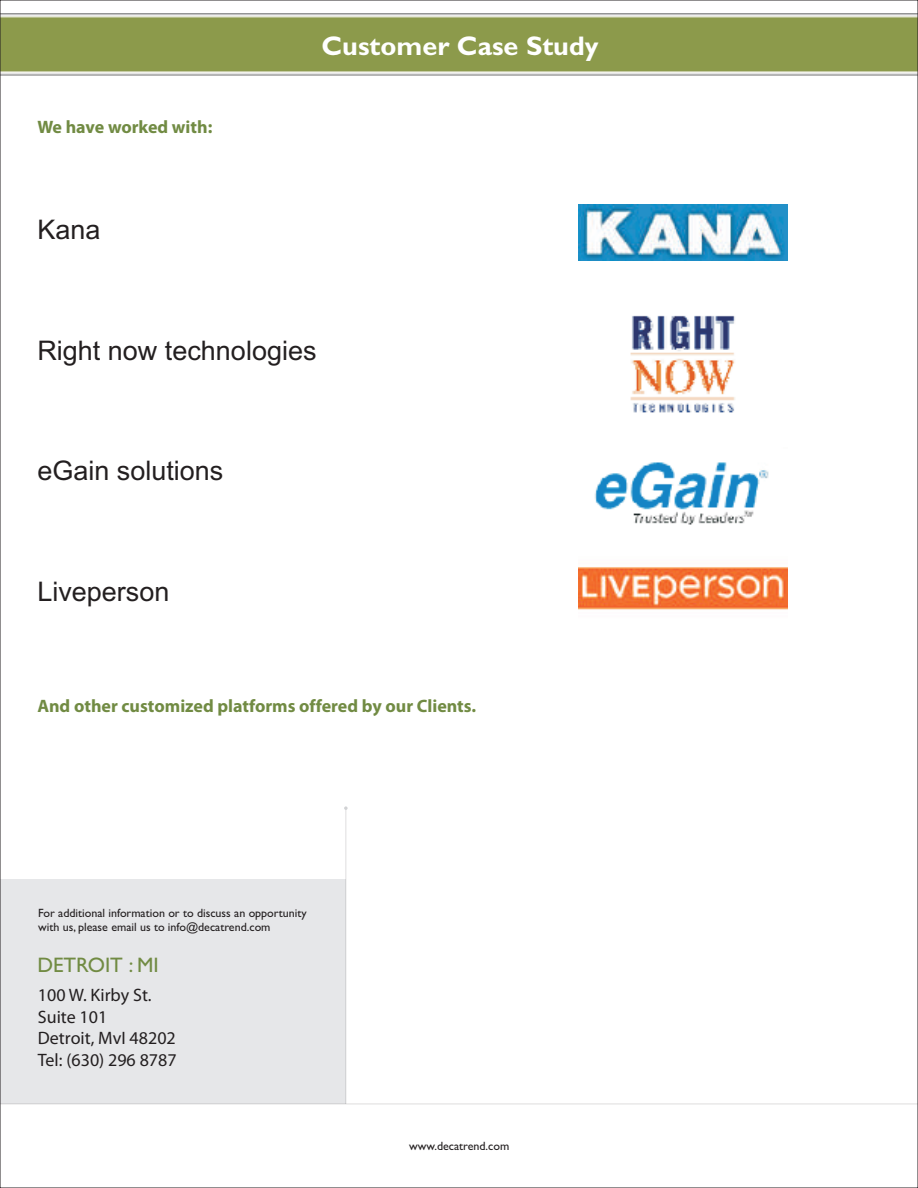
<style>
.page{position:relative;width:918px;height:1188px;background:#fff}
.page>*{position:absolute;margin:0;border:0;box-sizing:border-box;transform-origin:0 0}
.t1{font:27px "Arial";color:#231f20}
.t2{font:700 27px "Gill Sans";color:#fff}
.t3{font:21px "Gill Sans";color:#718b43}
.t4{font:700 18px "Myriad Pro";color:#718b43}
.t5{font:18px/21.6px "Myriad Pro";color:#231f20}
.t6{font:12px/14px "Gill Sans";color:#231f20}
</style>
<div class="page">
<img style="left:2px;top:14px;width:914px;height:62px">
<div style="left:0;top:879px;width:346px;height:225px;background:#e6e7e9"></div>
<hr style="left:0;top:1104px;width:918px;height:1px;background:#f0f0f0">
<hr style="left:345px;top:808px;width:1px;height:296px;background:#231f20;opacity:.15">
<svg style="left:344px;top:806px;width:4px;height:4px"></svg>
<img style="left:578px;top:205px;width:210px;height:55px">
<img style="left:630px;top:315px;width:105px;height:98px">
<img style="left:594px;top:462px;width:175px;height:63px">
<img style="left:578px;top:567px;width:210px;height:43px">
<h3 class="t4" style="left:37px;top:120px;width:176px">We have worked with:</h3>
<h1 class="t1" style="left:37px;top:219px;width:65px">Kana</h1>
<h1 class="t2" style="left:321px;top:36px;width:279px">Customer Case Study</h1>
<h1 class="t1" style="left:37px;top:340px;width:281px">Right now technologies</h1>
<h1 class="t1" style="left:37px;top:461px;width:188px">eGain solutions</h1>
<h1 class="t1" style="left:37px;top:581px;width:134px">Liveperson</h1>
<h3 class="t4" style="left:37px;top:698px;width:440px">And other customized platforms offered by our Clients.</h3>
<p class="t6" style="left:38px;top:908px;width:270px">For additional information or to discuss an opportunity with us, please email us to info@decatrend.com</p>
<h2 class="t3" style="left:37px;top:957px;width:123px">DETROIT : MI</h2>
<h3 class="t5" style="left:38px;top:986px;width:140px">100 W. Kirby St.<br>Suite 101<br>Detroit, MvI 48202<br>Tel: (630) 296 8787</h3>
<p class="t6" style="left:409px;top:1140px;width:102px">www.decatrend.com</p>
</div>
